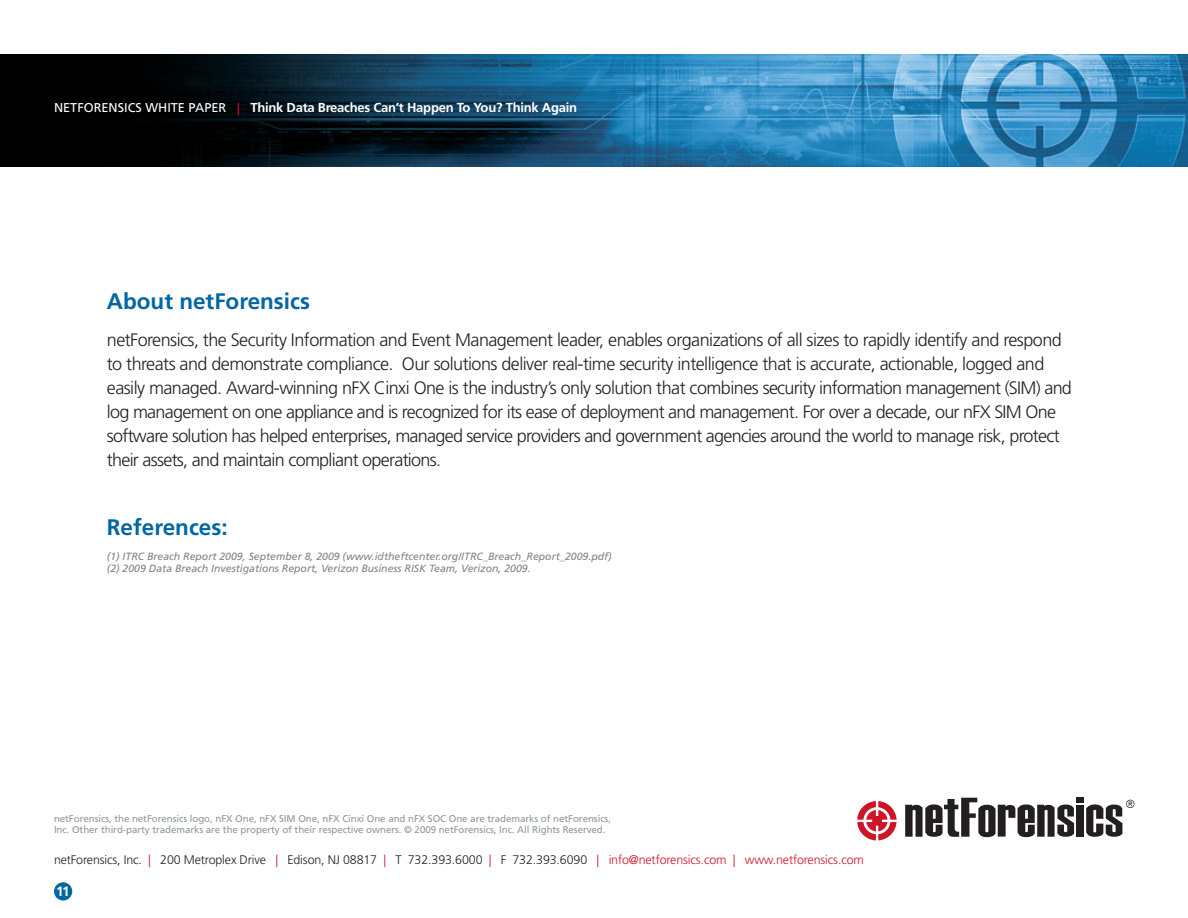
<style>
.page{position:relative;width:1188px;height:918px;background:#fff}
.page>*{position:absolute;margin:0;border:0;box-sizing:border-box;transform-origin:0 0}
.headline{font:700 22.5px "Frutiger";color:#0067a3}
.body{font:300 18px/24px "Frutiger";letter-spacing:-.03em;color:#231f20}
.t1{font:700 13.5px "Frutiger";color:#fff}
.t2{font:700 13.05px "Frutiger";letter-spacing:-.02em;color:#fff}
.t3{font:300 12.45px "Frutiger";letter-spacing:-.01em;color:#231f20}
.body_copy{font:italic 10.5px "Frutiger";color:#808285}
.t4{font:9.75px/11.7px "Frutiger";letter-spacing:-.005em;color:#939598}
.s1{font-weight:400;font-size:12.75px}
.s2{font-weight:400;font-size:12.75px;color:#cd1527}
.s3{color:#cd1527}
</style>
<div class="page">
<svg style="left:857px;top:801px;width:40px;height:39px"></svg>
<svg style="left:905px;top:798px;width:169px;height:39px"></svg>
<div style="left:1076px;top:805px;width:8px;height:32px;background:#231f20"></div>
<div style="left:1076px;top:797px;width:8px;height:6px;background:#231f20"></div>
<svg style="left:1086px;top:800px;width:48px;height:37px"></svg>
<img style="left:0;top:54px;width:1188px;height:113px">
<div style="left:54px;top:882px;width:18px;height:19px;background:#0067a3;border-radius:50%"></div>
<p class="t2" style="left:54px;top:100px;width:525px"><span class="s1">NETFORENSICS WHITE PAPER</span> <span class="s2">|</span> Think Data Breaches Can’t Happen To You? Think Again</p>
<p class="headline" style="left:107px;top:288px;width:205px">About netForensics</p>
<p class="body" style="left:107px;top:329px;width:967px">netForensics, the Security Information and Event Management leader, enables organizations of all sizes to rapidly identify and respond to threats and demonstrate compliance. Our solutions deliver real-time security intelligence that is accurate, actionable, logged and easily managed. Award-winning nFX Cinxi One is the industry’s only solution that combines security information management (SIM) and log management on one appliance and is recognized for its ease of deployment and management. For over a decade, our nFX SIM One software solution has helped enterprises, managed service providers and government agencies around the world to manage risk, protect their assets, and maintain compliant operations.</p>
<p class="headline" style="left:107px;top:514px;width:122px">References:</p>
<p class="body_copy" style="left:107px;top:550px;width:506px">(1) ITRC Breach Report 2009, September 8, 2009 (www.idtheftcenter.org/ITRC_Breach_Report_2009.pdf)</p>
<p class="body_copy" style="left:107px;top:562px;width:425px">(2) 2009 Data Breach Investigations Report, Verizon Business RISK Team, Verizon, 2009.</p>
<p class="t4" style="left:54px;top:812px;width:559px">netForensics, the netForensics logo, nFX One, nFX SIM One, nFX Cinxi One and nFX SOC One are trademarks of netForensics,<br>Inc. Other third-party trademarks are the property of their respective owners. © 2009 netForensics, Inc. All Rights Reserved.</p>
<p class="t3" style="left:54px;top:853px;width:811px">netForensics, Inc. <span class="s3">|</span> 200 Metroplex Drive <span class="s3">|</span> Edison, NJ 08817 <span class="s3">|</span> T 732.393.6000 <span class="s3">|</span> F 732.393.6090 <span class="s3">| info@netforensics.com | www.netforensics.com</span></p>
<p class="t1" style="left:56px;top:884px;width:15px">11</p>
</div>
